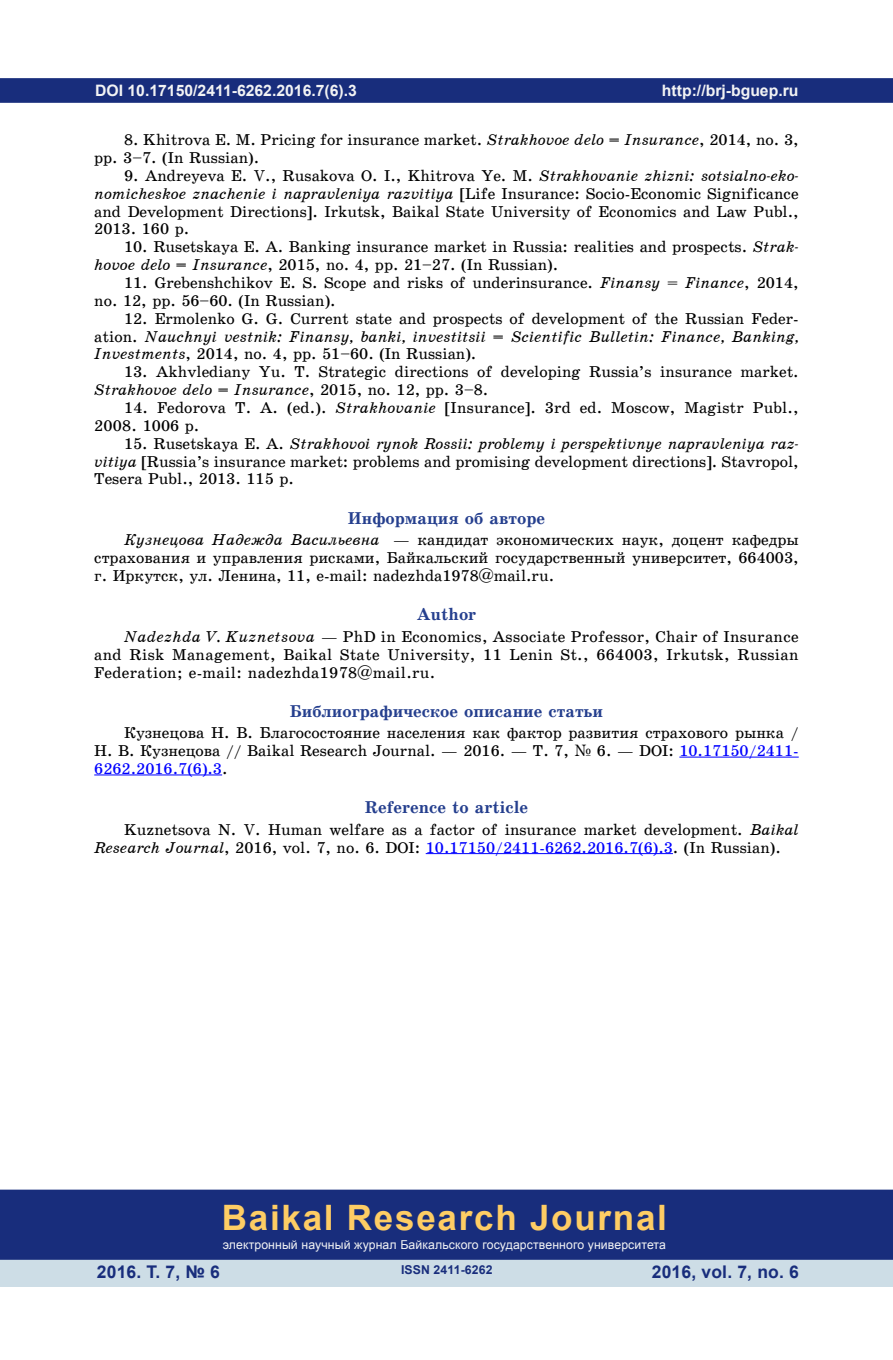
<style>
.page{position:relative;width:893px;height:1360px;background:#fff}
.page>*{position:absolute;margin:0;border:0;box-sizing:border-box;transform-origin:0 0}
.t1{font:700 35px "Arial";letter-spacing:.05em;color:#fecd64}
.t2{font:700 17.5px "Arial";letter-spacing:.01em;color:#182d7c}
.t3{font:17.15px "School Book C Bold";color:#253f8e}
.t4{font:15.75px/17.8px "School Book C";color:#000}
.t5{font:15.75px "School Book C Italic";color:#000}
.t6{font:700 15.75px "Arial";color:#f2f3f4}
.t7{font:12.25px "Arial";letter-spacing:.01em;color:#f2f3f4}
.t8{font:700 12.25px "Arial";letter-spacing:.01em;color:#182d7c}
.s1{font-family:"School Book C Italic"}
.s2{font-family:"School Book C"}
.s3{font-family:"Century Schoolbook"}
.s4{color:#00f}
</style>
<div class="page">
<div style="left:0;top:78px;width:893px;height:25px;background:#182d7c;border:2px solid #182d7c"></div>
<div style="left:0;top:1258px;width:893px;height:28px;background:#cddde6"></div>
<div style="left:0;top:1189px;width:893px;height:70px;background:#182d7c;border:2px solid #182d7c"></div>
<hr style="left:679px;top:756px;width:120px;height:1px;background:#00f">
<hr style="left:94px;top:774px;width:128px;height:1px;background:#00f">
<hr style="left:426px;top:853px;width:247px;height:1px;background:#00f">
<p class="t6" style="left:95px;top:79px;width:263px">DOI 10.17150/2411-6262.2016.7(6).3</p>
<p class="t4" style="left:94px;top:131px;width:706px;text-indent:30px">8. Khitrova E. M. Pricing for insurance market. <span class="s1">Strakhovoe delo = Insurance</span>, 2014, no. 3, pp. 3–7. (In Russian).</p>
<p class="t4" style="left:124px;top:167px;width:676px">9. Andreyeva E. V., Rusakova O. I., Khitrova Ye. M. <span class="s1">Strakhovanie zhizni: sotsialno-eko-</span></p>
<p class="t5" style="left:94px;top:185px;width:706px">nomicheskoe znachenie i napravleniya razvitiya <span class="s2">[Life Insurance: Socio-Economic Significance</span></p>
<p class="t4" style="left:94px;top:202px;width:706px">and Development Directions]. Irkutsk, Baikal State University of Economics and Law Publ.,<br>2013. 160 p.</p>
<p class="t4" style="left:94px;top:238px;width:706px;text-indent:30px">10. Rusetskaya E. A. Banking insurance market in Russia: realities and prospects. <span class="s1">Strak&shy;hovoe delo = Insurance</span>, 2015, no. 4, pp. 21–27. (In Russian).</p>
<p class="t4" style="left:94px;top:274px;width:706px;text-indent:30px">11. Grebenshchikov E. S. Scope and risks of underinsurance. <span class="s1">Finansy</span> = <span class="s1">Finance</span>, 2014, no. 12, pp. 56–60. (In Russian).</p>
<p class="t4" style="left:124px;top:310px;width:676px">12. Ermolenko G. G. Current state and prospects of development of the Russian Feder-</p>
<p class="t5" style="left:94px;top:327px;width:706px"><span class="s2">ation.</span> Nauchnyi vestnik: Finansy, banki, investitsii = Scientific Bulletin: Finance, Banking,</p>
<p class="t4" style="left:94px;top:345px;width:384px"><span class="s1">Investments</span>, 2014, no. 4, pp. 51–60. (In Russian).</p>
<p class="t4" style="left:124px;top:363px;width:676px">13. Akhvlediany Yu. T. Strategic directions of developing Russia’s insurance market.</p>
<p class="t5" style="left:94px;top:381px;width:396px">Strakhovoe delo = Insurance<span class="s2">, 2015, no. 12, pp. 3–8.</span></p>
<p class="t4" style="left:94px;top:399px;width:706px;text-indent:30px">14. Fedorova T. A. (ed.). <span class="s1">Strakhovanie</span> [Insurance]. 3rd ed. Moscow, Magistr Publ.,<br>2008. 1006 p.</p>
<p class="t5" style="left:124px;top:434px;width:676px"><span class="s2">15. Rusetskaya E. A.</span> Strakhovoi rynok Rossii: problemy i perspektivnye napravleniya raz-</p>
<p class="t4" style="left:94px;top:452px;width:706px"><span class="s1">vitiya</span> [Russia’s insurance market: problems and promising development directions]. Stavropol,<br>Tesera Publ., 2013. 115 p.</p>
<p class="t3" style="left:348px;top:508px;width:199px">Информация об авторе</p>
<p class="t4" style="left:94px;top:531px;width:706px;text-align:justify;text-indent:30px"><span class="s1">Кузнецова Надежда Васильевна</span> — кандидат экономических наук, доцент кафедры страхования и управления рисками, Байкальский государственный университет, 664003, г. Иркутск, ул. Ленина, 11, e-mail: nadezhda1978@mail.ru.</p>
<p class="t3" style="left:417px;top:605px;width:61px">Author</p>
<p class="t4" style="left:94px;top:627px;width:706px;text-align:justify;text-indent:30px"><span class="s1">Nadezhda V. Kuznetsova</span> — PhD in Economics, Associate Professor, Chair of Insurance and Risk Management, Baikal State University, 11 Lenin St., 664003, Irkutsk, Russian Federation; e-mail: nadezhda1978@mail.ru.</p>
<p class="t3" style="left:290px;top:701px;width:315px">Библиографическое описание статьи</p>
<p class="t4" style="left:94px;top:724px;width:706px;text-align:justify;text-indent:30px">Кузнецова Н. В. Благосостояние населения как фактор развития страхового рынка / Н. В. Кузнецова // Baikal Research Journal. — 2016. — Т. 7, <span class="s3">№</span> 6. — DOI: <span class="s4">10.17150/2411- 6262.2016.7(6).3</span>.</p>
<p class="t3" style="left:365px;top:798px;width:165px">Reference to article</p>
<p class="t4" style="left:94px;top:820px;width:706px;text-indent:30px">Kuznetsova N. V. Human welfare as a factor of insurance market development. <span class="s1">Baikal<br>Research Journal</span>, 2016, vol. 7, no. 6. DOI: <span class="s4">10.17150/2411-6262.2016.7(6).3</span>. (In Russian).</p>
<p class="t6" style="left:662px;top:79px;width:138px">http://brj-bguep.ru</p>
<h1 class="t1" style="left:222px;top:1193px;width:447px">Baikal Research Journal</h1>
<p class="t7" style="left:223px;top:1236px;width:445px">электронный научный журнал Байкальского государственного университета</p>
<p class="t2" style="left:97px;top:1259px;width:125px">2016. Т. 7, № 6</p>
<p class="t2" style="left:652px;top:1259px;width:149px">2016, vol. 7, no. 6</p>
<p class="t8" style="left:401px;top:1261px;width:93px">ISSN 2411-6262</p>
</div>
